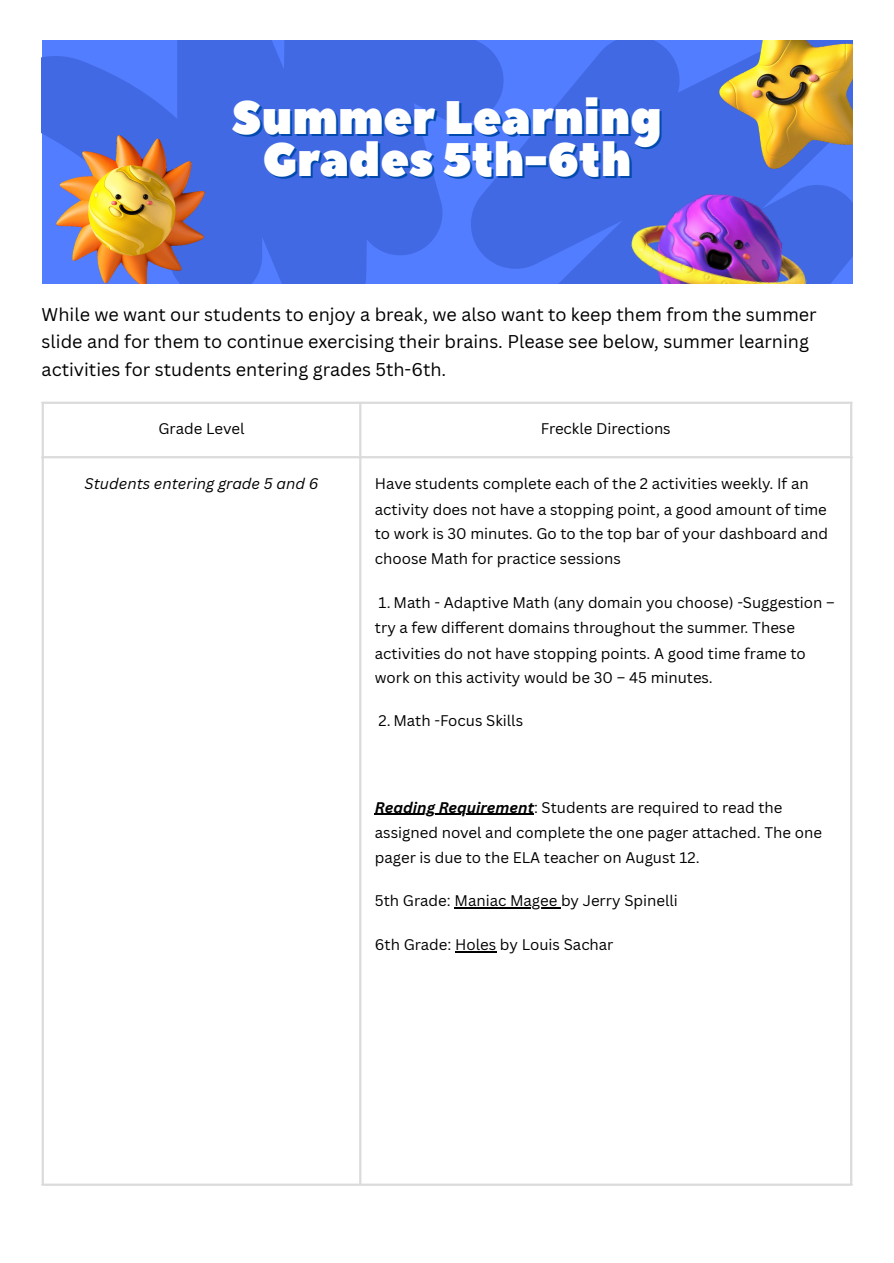
<style>
.page{position:relative;width:894px;height:1263px;background:#fff}
.page>*{position:absolute;margin:0;border:0;box-sizing:border-box;transform-origin:0 0}
.t1{font:46.95px "Peace Sans";color:#fff}
.t2{font:18px/27.6px "Canva Sans";color:#000}
.t3{font:15px/25.2px "Canva Sans";color:#000}
.t4{font:italic 15px "Canva Sans";color:#000}
.s1{font-weight:700;font-style:italic}
</style>
<div class="page">
<svg style="left:508px;top:40px;width:344px;height:244px;background:#456eea"></svg>
<img style="left:719px;top:40px;width:133px;height:128px">
<svg style="left:42px;top:40px;width:466px;height:244px;background:#446dea"></svg>
<img style="left:56px;top:136px;width:149px;height:148px">
<img style="left:617px;top:175px;width:205px;height:109px">
<hr style="left:375px;top:814px;width:159px;height:1px;background:#000">
<hr style="left:454px;top:907px;width:107px;height:1px;background:#000">
<hr style="left:455px;top:951px;width:41px;height:1px;background:#000">
<hr style="left:42px;top:404px;width:2px;height:779px;background:#dbdbdb">
<hr style="left:359px;top:404px;width:2px;height:779px;background:#dbdbdb">
<hr style="left:849px;top:404px;width:3px;height:779px;background:#dbdbdb">
<hr style="left:42px;top:402px;width:810px;height:2px;background:#dbdbdb">
<hr style="left:42px;top:456px;width:810px;height:2px;background:#dbdbdb">
<hr style="left:42px;top:1183px;width:810px;height:3px;background:#dbdbdb">
<p class="t1" style="left:232px;top:87px;width:431px">Summer Learning</p>
<p class="t1" style="left:262px;top:129px;width:370px">Grades 5th-6th</p>
<p class="t2" style="left:42px;top:300px;width:776px">While we want our students to enjoy a break, we also want to keep them from the summer slide and for them to continue exercising their brains. Please see below, summer learning activities for students entering grades 5th-6th.</p>
<p class="t3" style="left:158px;top:416px;width:87px">Grade Level</p>
<p class="t3" style="left:540px;top:416px;width:131px">Freckle Directions</p>
<p class="t4" style="left:85px;top:473px;width:235px">Students entering grade 5 and 6</p>
<p class="t3" style="left:375px;top:470px;width:454px">Have students complete each of the 2 activities weekly. If an activity does not have a stopping point, a good amount of time to work is 30 minutes. Go to the top bar of your dashboard and choose Math for practice sessions</p>
<p class="t3" style="left:375px;top:590px;width:461px">1. Math - Adaptive Math (any domain you choose) -Suggestion – try a few different domains throughout the summer. These activities do not have stopping points. A good time frame to work on this activity would be 30 – 45 minutes.</p>
<p class="t3" style="left:378px;top:708px;width:146px">2. Math -Focus Skills</p>
<h1 class="t3" style="left:375px;top:794px;width:448px"><span class="s1">Reading Requirement</span>: Students are required to read the assigned novel and complete the one pager attached. The one pager is due to the ELA teacher on August 12.</h1>
<p class="t3" style="left:375px;top:888px;width:304px">5th Grade: Maniac Magee by Jerry Spinelli</p>
<p class="t3" style="left:375px;top:932px;width:240px">6th Grade: Holes by Louis Sachar</p>
</div>
